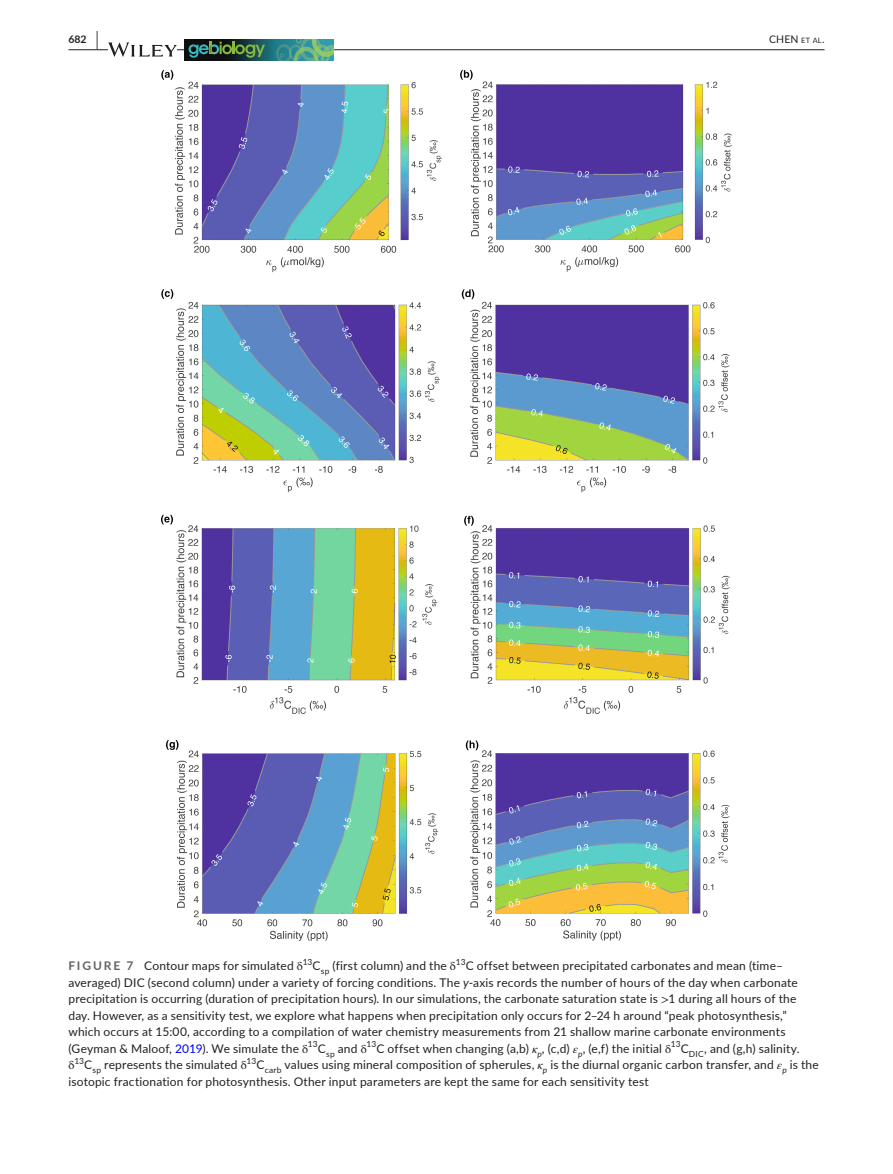
<style>
.page{position:relative;width:893px;height:1174px;background:#fff}
.page>*{position:absolute;margin:0;border:0;box-sizing:border-box;transform-origin:0 0}
.t1{font:12px/16.5px "Lato";letter-spacing:.015em;color:#231f20}
.t2{font:10.5px "Lato";color:#231f20}
.t3{font:700 10.5px "Lato";color:#231f20}
.s1{font-size:19.5px}
.s2{font-size:7.35px}
.s3{font-weight:700;color:#636366}
.s4{font-family:"STIX"}
.s5{font-style:italic}
.s6{color:#00f}
.s7{font-family:"STIX";font-style:italic}
</style>
<div class="page">
<hr style="left:68px;top:49px;width:756px;height:1px;background:#231f20">
<svg style="left:108px;top:42px;width:69px;height:15px"></svg>
<img style="left:185px;top:39px;width:148px;height:21px">
<svg style="left:189px;top:42px;width:76px;height:16px"></svg>
<img style="left:160px;top:69px;width:572px;height:872px">
<p class="t3" style="left:68px;top:31px;width:31px">682 <span class="s1">|</span></p>
<p class="t2" style="left:769px;top:31px;width:57px">CHEN <span class="s2">et al</span>.</p>
<p class="t1" style="left:68px;top:957px;width:752px"><span class="s3">FIGURE 7</span> Contour maps for simulated <span class="s4">δ</span><sup>13</sup>C<sub>sp</sub> (first column) and the <span class="s4">δ</span><sup>13</sup>C offset between precipitated carbonates and mean (time– averaged) DIC (second column) under a variety of forcing conditions. The <span class="s5">y</span>-axis records the number of hours of the day when carbonate precipitation is occurring (duration of precipitation hours). In our simulations, the carbonate saturation state is <span class="s4">&gt;</span>1 during all hours of the day. However, as a sensitivity test, we explore what happens when precipitation only occurs for 2–24 h around “peak photosynthesis,” which occurs at 15:00, according to a compilation of water chemistry measurements from 21 shallow marine carbonate environments (Geyman &amp; Maloof, <span class="s6">2019</span>). We simulate the <span class="s4">δ</span><sup>13</sup>C<sub>sp</sub> and <span class="s4">δ</span><sup>13</sup>C offset when changing (a,b) <span class="s7">κ</span><sub>p</sub>, (c,d) <span class="s7">ε</span><sub>p</sub>, (e,f) the initial <span class="s4">δ</span><sup>13</sup>C<sub>DIC</sub>, and (g,h) salinity. <span class="s4">δ</span><sup>13</sup>C<sub>sp</sub> represents the simulated <span class="s4">δ</span><sup>13</sup>C<sub>carb</sub> values using mineral composition of spherules, <span class="s7">κ</span><sub>p</sub> is the diurnal organic carbon transfer, and <span class="s7">ε</span><sub>p</sub> is the isotopic fractionation for photosynthesis. Other input parameters are kept the same for each sensitivity test</p>
</div>
